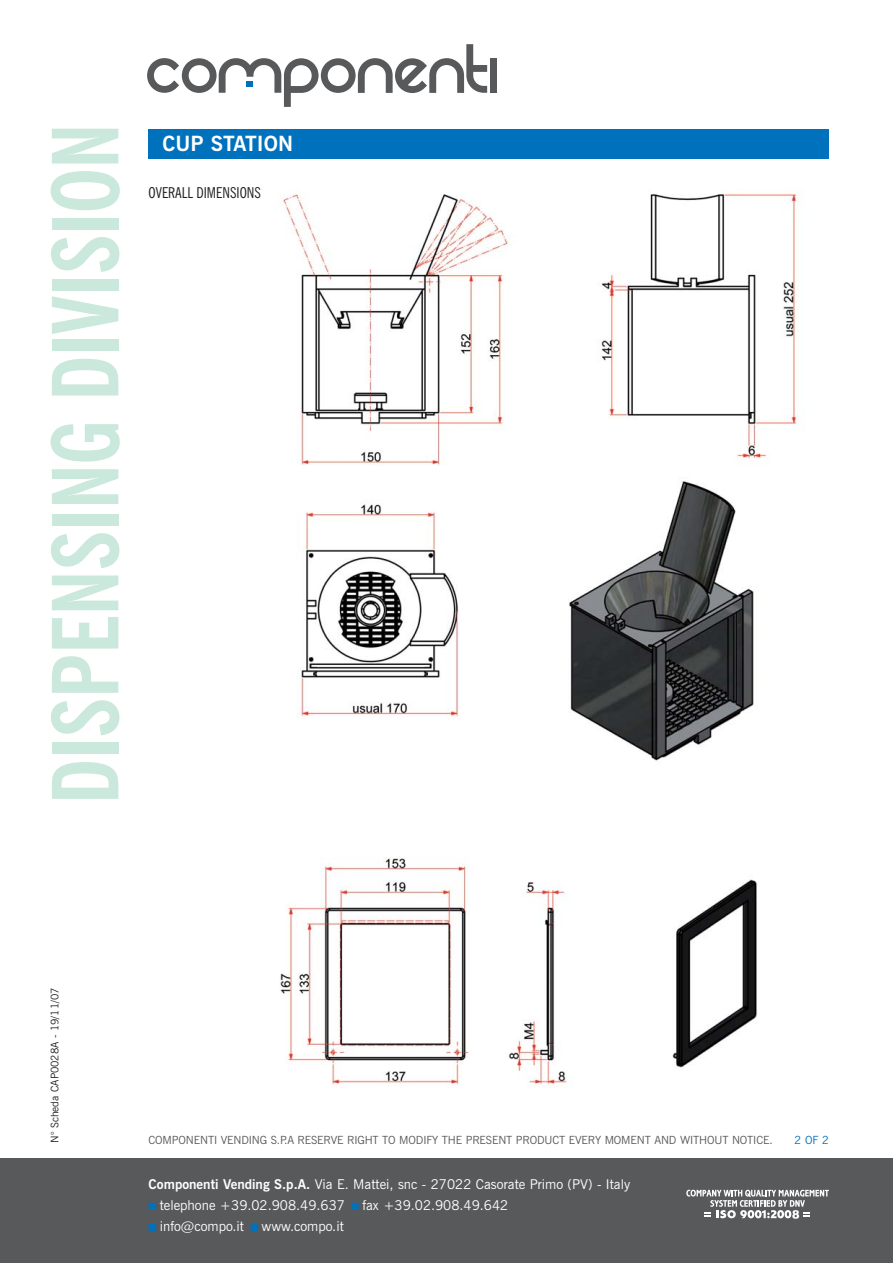
<style>
.page{position:relative;width:893px;height:1263px;background:#fff}
.page>*{position:absolute;margin:0;border:0;box-sizing:border-box;transform-origin:0 0}
.t1{font:700 condensed 91.05px "News Gothic BT";letter-spacing:-.015em;color:#cbe8dd}
.t2{font:700 21px "News Gothic BT";color:#fff}
.t3{font:condensed 15px "News Gothic BT";color:#231f20}
.t4{font:13.5px "News Gothic BT";color:#fff}
.t5{font:11.25px "News Gothic BT";letter-spacing:-.01em;color:#58595b}
.t6{font:11.25px "News Gothic BT";color:#0071bc}
.t7{font:10.5px "News Gothic BT";color:#231f20}
.s1{font-weight:700}
.s2{color:#0071bc}
</style>
<div class="page">
<div style="left:490px;top:58px;width:6px;height:35px;background:#58595b"></div>
<svg style="left:147px;top:44px;width:340px;height:63px"></svg>
<div style="left:149px;top:129px;width:680px;height:30px;background:#0071bc"></div>
<img style="left:280px;top:192px;width:518px;height:895px">
<div style="left:0;top:1159px;width:892px;height:104px;background:#58595b"></div>
<svg style="left:686px;top:1190px;width:143px;height:29px"></svg>
<h1 class="t1" style="left:52px;top:804px;width:683px;rotate:-90deg">DISPENSING DIVISION</h1>
<h2 class="t2" style="left:163px;top:136px;width:132px">CUP STATION</h2>
<p class="t3" style="left:149px;top:187px;width:114px">OVERALL DIMENSIONS</p>
<p class="t7" style="left:51px;top:1143px;width:157px;rotate:-90deg">N° Scheda CAP0028A - 19/11/07</p>
<p class="t5" style="left:149px;top:1135px;width:625px">COMPONENTI VENDING S.P.A RESERVE RIGHT TO MODIFY THE PRESENT PRODUCT EVERY MOMENT AND WITHOUT NOTICE.</p>
<p class="t6" style="left:794px;top:1135px;width:36px">2 OF 2</p>
<p class="t4" style="left:149px;top:1180px;width:483px"><span class="s1">Componenti Vending S.p.A.</span> Via E. Mattei, snc - 27022 Casorate Primo (PV) - Italy</p>
<p class="t4" style="left:149px;top:1201px;width:361px"><span class="s2">■</span> telephone +39.02.908.49.637 <span class="s2">■</span> fax +39.02.908.49.642</p>
<p class="t4" style="left:149px;top:1222px;width:197px"><span class="s2">■</span> info@compo.it <span class="s2">■</span> www.compo.it</p>
</div>
